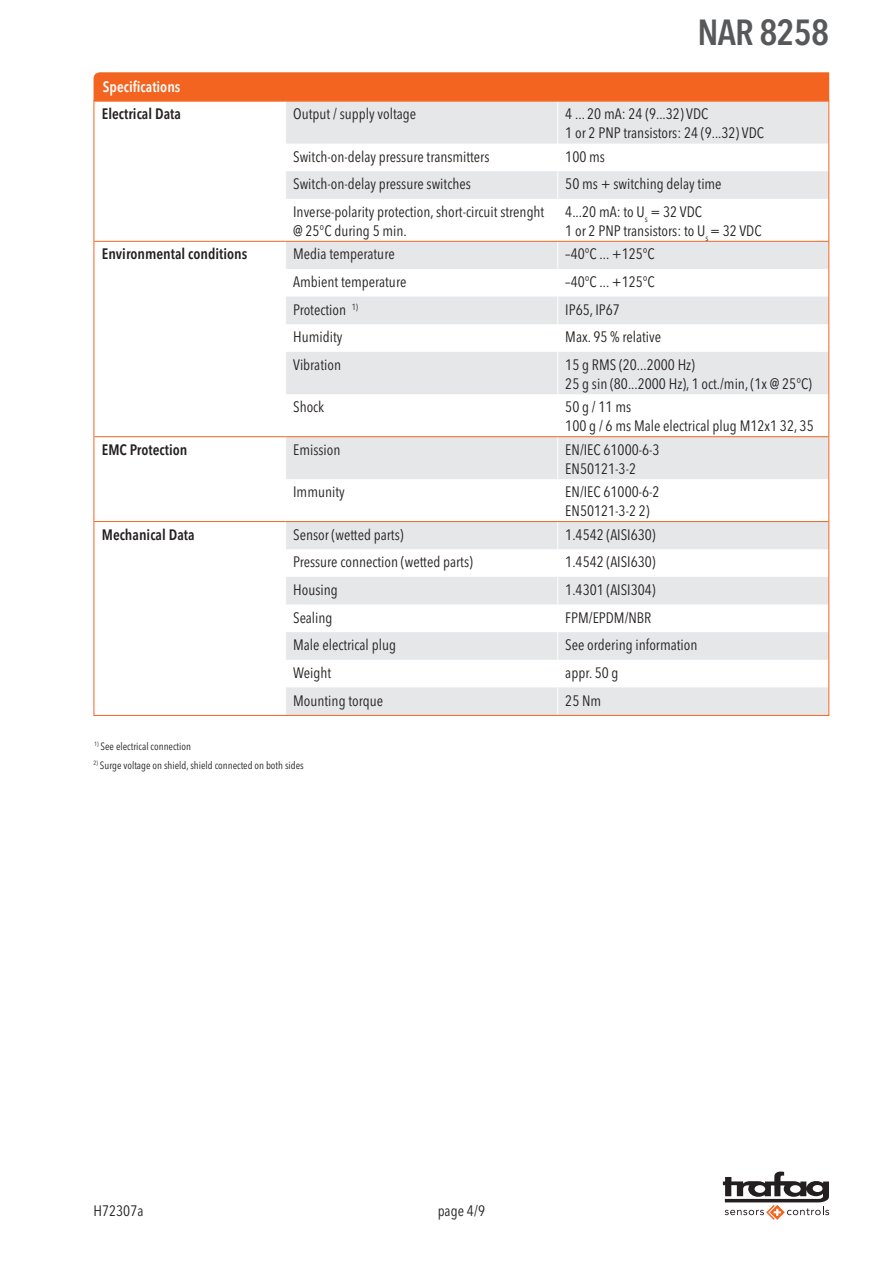
<style>
.page{position:relative;width:893px;height:1263px;background:#fff}
.page>*{position:absolute;margin:0;border:0;box-sizing:border-box;transform-origin:0 0}
.t1{font:600 condensed 36px "Avenir Next LT Pro";letter-spacing:-.02em;color:#57585a}
.t2{font:condensed 15px/18.8px "Avenir Next LT Pro";color:#231f20}
.t3{font:600 condensed 15px "Avenir Next LT Pro";color:#231f20}
.t4{font:600 condensed 15px "Avenir Next LT Pro";color:#fff}
.t5{font:condensed 10.5px "Avenir Next LT Pro";color:#231f20}
</style>
<div class="page">
<svg style="left:723px;top:1171px;width:106px;height:49px"></svg>
<div style="left:94px;top:72px;width:735px;height:28px;background:#f36421"></div>
<svg style="left:96px;top:240px;width:189px;height:283px"></svg>
<svg style="left:286px;top:102px;width:541px;height:612px;fill:#e6e7e9"></svg>
<hr style="left:557px;top:102px;width:1px;height:42px;background:#fff">
<svg style="left:557px;top:144px;width:1px;height:55px"></svg>
<hr style="left:557px;top:199px;width:1px;height:42px;background:#fff">
<svg style="left:557px;top:242px;width:1px;height:110px"></svg>
<hr style="left:557px;top:352px;width:1px;height:42px;background:#fff">
<hr style="left:557px;top:394px;width:1px;height:42px;background:#fff">
<hr style="left:557px;top:437px;width:1px;height:42px;background:#fff">
<hr style="left:557px;top:479px;width:1px;height:42px;background:#fff">
<svg style="left:557px;top:522px;width:1px;height:192px"></svg>
<hr style="left:94px;top:241px;width:192px;height:1px;background:#f36421">
<hr style="left:286px;top:241px;width:272px;height:1px;background:#f36421">
<hr style="left:558px;top:241px;width:270px;height:1px;background:#f36421">
<hr style="left:94px;top:436px;width:192px;height:1px;background:#f36421">
<hr style="left:286px;top:436px;width:272px;height:1px;background:#f36421">
<hr style="left:558px;top:436px;width:270px;height:1px;background:#f36421">
<hr style="left:94px;top:521px;width:192px;height:1px;background:#f36421">
<hr style="left:286px;top:521px;width:272px;height:1px;background:#f36421">
<hr style="left:558px;top:521px;width:270px;height:1px;background:#f36421">
<h1 class="t1" style="left:697px;top:10px;width:133px">NAR 8258</h1>
<p class="t4" style="left:103px;top:78px;width:79px">Specifications</p>
<p class="t3" style="left:102px;top:105px;width:81px">Electrical Data</p>
<p class="t2" style="left:293px;top:105px;width:124px">Output / supply voltage</p>
<p class="t2" style="left:565px;top:105px;width:200px">4 ... 20 mA: 24 (9...32) VDC<br>1 or 2 PN P transistors: 24 (9...32) VDC</p>
<p class="t2" style="left:293px;top:147px;width:198px">Switch-on-delay pressure transmitters</p>
<p class="t2" style="left:565px;top:147px;width:41px">100 ms</p>
<p class="t2" style="left:293px;top:175px;width:179px">Switch-on-delay pressure switches</p>
<p class="t2" style="left:565px;top:175px;width:158px">50 ms + switching delay time</p>
<p class="t2" style="left:293px;top:202px;width:253px">I nverse-polarity protection, short-circuit strenght @ 25°C during 5 min.</p>
<p class="t2" style="left:565px;top:202px;width:198px">4...20 mA: to U <sub>s</sub> = 32 VDC<br>1 or 2 PN P transistors: to U <sub>s</sub> = 32 VDC</p>
<p class="t3" style="left:102px;top:245px;width:147px">Environmental conditions</p>
<p class="t2" style="left:293px;top:245px;width:103px">Media temperature</p>
<p class="t2" style="left:565px;top:245px;width:91px">–40°C ... +125°C</p>
<p class="t2" style="left:293px;top:272px;width:115px">Ambient temperature</p>
<p class="t2" style="left:565px;top:272px;width:91px">–40°C ... +125°C</p>
<p class="t2" style="left:293px;top:300px;width:66px">Protection <sup>1)</sup></p>
<p class="t2" style="left:565px;top:300px;width:56px">I P65, I P67</p>
<p class="t2" style="left:293px;top:328px;width:51px">Humidity</p>
<p class="t2" style="left:565px;top:328px;width:97px">M ax. 95 % relative</p>
<p class="t2" style="left:293px;top:355px;width:49px">Vibration</p>
<p class="t2" style="left:565px;top:355px;width:248px">15 g RMS (20...2000 Hz)<br>25 g sin (80...2000 Hz), 1 oct./min, (1x @ 25°C)</p>
<p class="t2" style="left:293px;top:398px;width:33px">Shock</p>
<p class="t2" style="left:565px;top:398px;width:250px">50 g / 11 ms<br>100 g / 6 ms Male electrical plug M 12x1 32, 35</p>
<p class="t3" style="left:102px;top:440px;width:87px">EMC Protection</p>
<p class="t2" style="left:293px;top:440px;width:49px">Emission</p>
<p class="t2" style="left:565px;top:440px;width:96px">EN/IEC 61000-6-3<br>EN50121-3-2</p>
<p class="t2" style="left:293px;top:483px;width:53px">Immunity</p>
<p class="t2" style="left:565px;top:483px;width:96px">EN/IEC 61000-6-2<br>EN50121-3-2 2)</p>
<p class="t3" style="left:102px;top:525px;width:94px">Mechanical Data</p>
<p class="t2" style="left:293px;top:525px;width:112px">Sensor (wetted parts)</p>
<p class="t2" style="left:565px;top:525px;width:92px">1.4542 (AISI 630)</p>
<p class="t2" style="left:293px;top:553px;width:181px">Pressure connection (wetted parts)</p>
<p class="t2" style="left:565px;top:553px;width:92px">1.4542 (AISI 630)</p>
<p class="t2" style="left:293px;top:580px;width:46px">Housing</p>
<p class="t2" style="left:565px;top:580px;width:92px">1.4301 (AISI304)</p>
<p class="t2" style="left:293px;top:608px;width:41px">Sealing</p>
<p class="t2" style="left:565px;top:608px;width:88px">FPM/EPDM/N BR</p>
<p class="t2" style="left:293px;top:636px;width:104px">Male electrical plug</p>
<p class="t2" style="left:565px;top:636px;width:134px">See ordering information</p>
<p class="t2" style="left:293px;top:663px;width:40px">Weight</p>
<p class="t2" style="left:565px;top:663px;width:55px">appr. 50 g</p>
<p class="t2" style="left:293px;top:691px;width:92px">Mounting torque</p>
<p class="t2" style="left:565px;top:691px;width:37px">25 Nm</p>
<p class="t5" style="left:94px;top:740px;width:98px"><sup>1)</sup> See electrical connection</p>
<p class="t5" style="left:94px;top:759px;width:212px"><sup>2)</sup> Surge voltage on shield, shield connected on both sides</p>
<p class="t2" style="left:94px;top:1201px;width:51px">H72307a</p>
<p class="t2" style="left:438px;top:1201px;width:49px">page 4/9</p>
</div>
